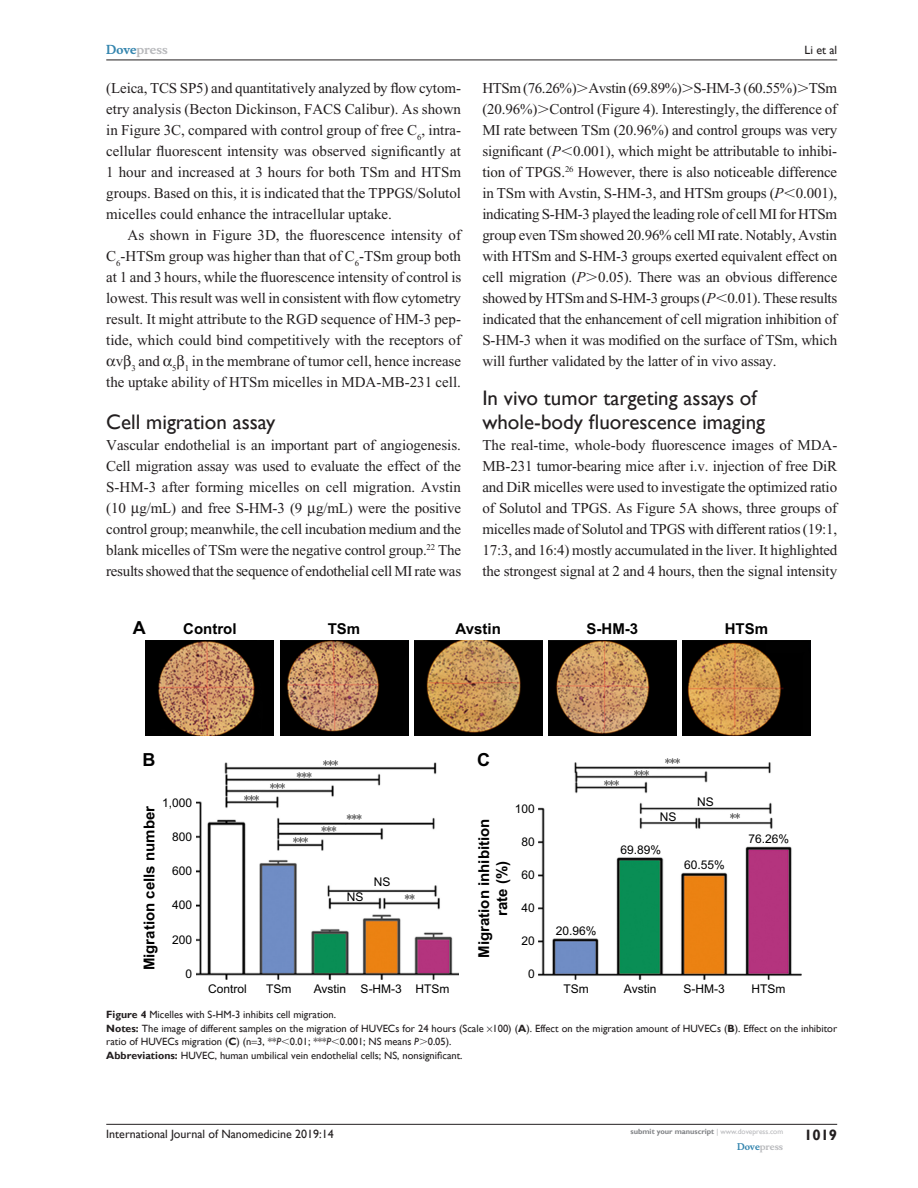
<style>
.page{position:relative;width:918px;height:1188px;background:#fff}
.page>*{position:absolute;margin:0;border:0;box-sizing:border-box;transform-origin:0 0}
.H2-2li{font:21px/24px "Gill Sans";color:#231f20}
.t1{font:700 18px "Arial";color:#000}
.TxF{font:15px/21px "Times New Roman";letter-spacing:-.01em;color:#231f20;text-align:justify}
.Tx{font:15px/21px "Times New Roman";color:#231f20;text-align:right}
.t2{font:700 15px/18px "Arial";color:#000;text-align:center}
.t3{font:700 15px "Gill Sans";color:#231f20}
.t4{font:12px "Arial";color:#000}
.t5{font:12px "Gill Sans";color:#231f20}
.t6{font:12px "Gill Sans";color:#000}
.t7{font:700 12px "Musee";color:#b8b9bc}
.FigSNRI{font:10.5px/13.5px "Gill Sans";color:#231f20}
.FigC{font:10.5px "Gill Sans";color:#231f20}
.t8{font:700 9px "Musee";color:#b8b9bc}
.t9{font:700 7.5px "Gill Sans";color:#808285}
.s1{color:#3485ae}
.s2{font-family:"Mathematical Pi One"}
.s3{font-style:italic}
.s4{font-weight:700}
.s5{font-weight:400;color:#b8b9bc}
</style>
<div class="page">
<hr style="left:106px;top:1124px;width:731px;height:1px;background:#231f20">
<hr style="left:106px;top:60px;width:731px;height:1px;background:#231f20">
<img style="left:196px;top:763px;width:263px;height:217px">
<img style="left:539px;top:763px;width:263px;height:217px">
<img style="left:146px;top:640px;width:128px;height:95px">
<img style="left:280px;top:640px;width:128px;height:95px">
<img style="left:414px;top:640px;width:128px;height:95px">
<img style="left:548px;top:640px;width:128px;height:95px">
<img style="left:682px;top:640px;width:129px;height:95px">
<p class="t7" style="left:106px;top:43px;width:63px"><span class="s1">Dove</span>press</p>
<p class="TxF" style="left:106px;top:77px;width:356px">(Leica, TCS SP5) and quantitatively analyzed by flow cytom&shy;etry analysis (Becton Dickinson, FACS Calibur). As shown in Figure 3C, compared with control group of free C<sub>6</sub>, intra&shy;cellular fluorescent intensity was observed significantly at 1 hour and increased at 3 hours for both TSm and HTSm groups. Based on this, it is indicated that the TPPGS/Solutol micelles could enhance the intracellular uptake.</p>
<p class="Tx" style="left:106px;top:224px;width:357px">As shown in Figure 3D, the fluorescence intensity of C<sub>6</sub>-HTSm group was higher than that of C<sub>6</sub>-TSm group both at 1 and 3 hours, while the fluorescence intensity of control is lowest. This result was well in consistent with flow cytometry result. It might attribute to the RGD sequence of HM-3 pep&shy;tide, which could bind competitively with the receptors of v <sub>3</sub> and <sub>5</sub> <sub>1</sub> in the membrane of tumor cell, hence increase the uptake ability of HTSm micelles in MDA-MB-231 cell.</p>
<h2 class="H2-2li" style="left:106px;top:410px;width:170px">Cell migration assay</h2>
<p class="TxF" style="left:106px;top:434px;width:356px">Vascular endothelial is an important part of angiogenesis.<br>Cell migration assay was used to evaluate the effect of the S-HM-3 after forming micelles on cell migration. Avstin (10 g/mL) and free S-HM-3 (9 g/mL) were the positive control group; meanwhile, the cell incubation medium and the blank micelles of TSm were the negative control group.<sup>22</sup> The results showed that the sequence of endothelial cell MI rate was</p>
<p class="t5" style="left:805px;top:43px;width:34px">Li et al</p>
<p class="TxF" style="left:482px;top:77px;width:356px">HTSm (76.26%)<span class="s2">.</span>Avstin (69.89%)<span class="s2">.</span>S-HM-3 (60.55%)<span class="s2">.</span>TSm (20.96%)<span class="s2">.</span>Control (Figure 4). Interestingly, the difference of MI rate between TSm (20.96%) and control groups was very significant (<span class="s3">P</span><span class="s2">,</span>0.001), which might be attributable to inhibi&shy;tion of TPGS.<sup>26</sup> However, there is also noticeable difference in TSm with Avstin, S-HM-3, and HTSm groups (<span class="s3">P</span><span class="s2">,</span>0.001), indicating S-HM-3 played the leading role of cell MI for HTSm group even TSm showed 20.96% cell MI rate. Notably, Avstin with HTSm and S-HM-3 groups exerted equivalent effect on cell migration (<span class="s3">P</span><span class="s2">.</span>0.05). There was an obvious difference showed by HTSm and S-HM-3 groups (<span class="s3">P</span><span class="s2">,</span>0.01). These results indicated that the enhancement of cell migration inhibition of S-HM-3 when it was modified on the surface of TSm, which will further validated by the latter of in vivo assay.</p>
<p class="H2-2li" style="left:482px;top:386px;width:284px">In vivo tumor targeting assays of whole-body fluorescence imaging</p>
<p class="TxF" style="left:482px;top:434px;width:357px">The real-time, whole-body fluorescence images of MDA-MB-231 tumor-bearing mice after i.v. injection of free DiR and DiR micelles were used to investigate the optimized ratio of Solutol and TPGS. As Figure 5A shows, three groups of micelles made of Solutol and TPGS with different ratios (19:1, 17:3, and 16:4) mostly accumulated in the liver. It highlighted the strongest signal at 2 and 4 hours, then the signal intensity</p>
<p class="t1" style="left:133px;top:616px;width:14px">A</p>
<p class="t2" style="left:183px;top:620px;width:55px">Control</p>
<p class="t2" style="left:328px;top:620px;width:34px">TSm</p>
<p class="t2" style="left:456px;top:620px;width:47px">Avstin</p>
<p class="t2" style="left:587px;top:620px;width:53px">S-HM-3</p>
<p class="t2" style="left:725px;top:620px;width:45px">HTSm</p>
<p class="t1" style="left:143px;top:748px;width:14px">B</p>
<p class="t1" style="left:477px;top:748px;width:14px">C</p>
<p class="t4" style="left:162px;top:795px;width:32px">1,000</p>
<p class="t6" style="left:323px;top:758px;width:17px">***</p>
<p class="t6" style="left:297px;top:770px;width:17px">***</p>
<p class="t6" style="left:270px;top:781px;width:17px">***</p>
<p class="t6" style="left:244px;top:793px;width:17px">***</p>
<p class="t4" style="left:515px;top:801px;width:22px">100</p>
<p class="t2" style="left:141px;top:970px;width:166px;rotate:-90deg">Migration cells number</p>
<p class="t6" style="left:347px;top:812px;width:17px">***</p>
<p class="t2" style="left:475px;top:958px;width:141px;rotate:-90deg">Migration inhibition rate (%)</p>
<p class="t6" style="left:322px;top:824px;width:17px">***</p>
<p class="t4" style="left:172px;top:829px;width:22px">800</p>
<p class="t4" style="left:172px;top:863px;width:22px">600</p>
<p class="t6" style="left:293px;top:835px;width:17px">***</p>
<p class="t4" style="left:522px;top:834px;width:15px">80</p>
<p class="t4" style="left:522px;top:867px;width:15px">60</p>
<p class="t4" style="left:374px;top:874px;width:18px">NS</p>
<p class="t4" style="left:347px;top:889px;width:18px">NS</p>
<p class="t6" style="left:405px;top:892px;width:12px">**</p>
<p class="t4" style="left:172px;top:897px;width:22px">400</p>
<p class="t4" style="left:522px;top:900px;width:15px">40</p>
<p class="t4" style="left:172px;top:931px;width:22px">200</p>
<p class="t4" style="left:186px;top:966px;width:8px">0</p>
<p class="t4" style="left:522px;top:933px;width:15px">20</p>
<p class="t4" style="left:528px;top:966px;width:8px">0</p>
<p class="t4" style="left:208px;top:981px;width:40px">Control</p>
<p class="t4" style="left:266px;top:981px;width:27px">TSm</p>
<p class="t4" style="left:314px;top:981px;width:137px">Avstin S-HM-3 HTSm</p>
<p class="t6" style="left:604px;top:778px;width:17px">***</p>
<p class="t6" style="left:634px;top:768px;width:17px">***</p>
<p class="t6" style="left:665px;top:756px;width:17px">***</p>
<p class="t4" style="left:697px;top:794px;width:18px">NS</p>
<p class="t4" style="left:660px;top:809px;width:18px">NS</p>
<p class="t6" style="left:730px;top:811px;width:12px">**</p>
<p class="t4" style="left:620px;top:842px;width:42px">69.89%</p>
<p class="t4" style="left:684px;top:857px;width:42px">60.55%</p>
<p class="t4" style="left:748px;top:831px;width:42px">76.26%</p>
<p class="t4" style="left:556px;top:923px;width:42px">20.96%</p>
<p class="t4" style="left:563px;top:981px;width:27px">TSm</p>
<p class="t4" style="left:624px;top:981px;width:34px">Avstin</p>
<p class="t4" style="left:684px;top:981px;width:43px">S-HM-3</p>
<p class="t4" style="left:751px;top:981px;width:35px">HTSm</p>
<p class="FigC" style="left:106px;top:1008px;width:231px"><span class="s4">Figure 4</span> Micelles with S-HM-3 inhibits cell migration.</p>
<p class="FigSNRI" style="left:106px;top:1021px;width:732px"><span class="s4">Notes:</span> The image of different samples on the migration of HUVECs for 24 hours (Scale 100) (<span class="s4">A</span>). Effect on the migration amount of HUVECs (<span class="s4">B</span>). Effect on the inhibitor ratio of HUVECs migration (<span class="s4">C</span>) (n 3, **<span class="s3">P</span><span class="s2">,</span>0.01; ***<span class="s3">P</span><span class="s2">,</span>0.001; NS means <span class="s3">P</span><span class="s2">.</span>0.05).</p>
<p class="FigSNRI" style="left:106px;top:1048px;width:358px"><span class="s4">Abbreviations:</span> HUVEC, human umbilical vein endothelial cells; NS, nonsignificant.</p>
<p class="t5" style="left:106px;top:1127px;width:229px">International Journal of Nanomedicine 2019:14</p>
<p class="t9" style="left:631px;top:1127px;width:154px">submit your manuscript <span class="s5">| www.dovepress.com</span></p>
<p class="t8" style="left:737px;top:1141px;width:48px"><span class="s1">Dove</span>press</p>
<p class="t3" style="left:804px;top:1126px;width:35px">1019</p>
</div>
